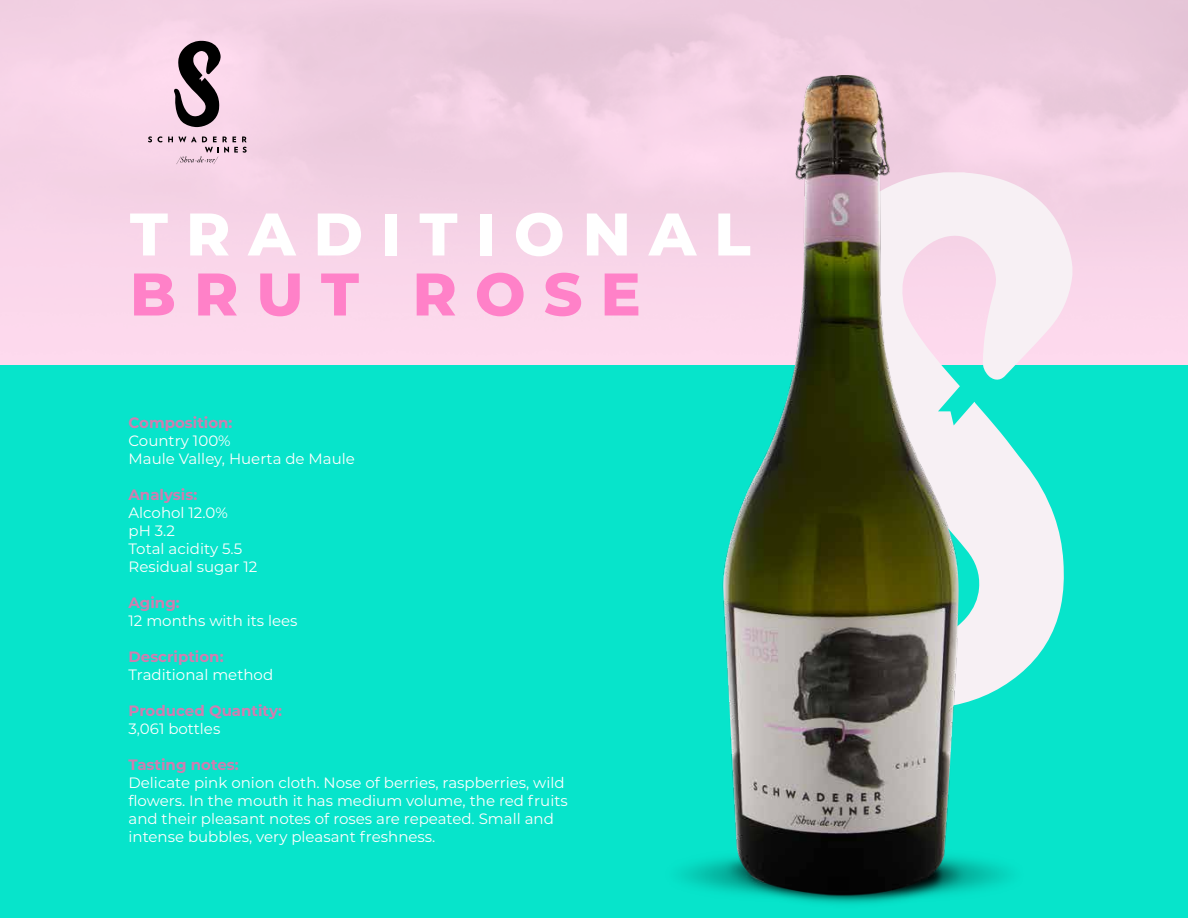
<style>
.page{position:relative;width:1188px;height:918px;background:#fff}
.page>*{position:absolute;margin:0;border:0;box-sizing:border-box;transform-origin:0 0}
.t1{font:800 60px "Montserrat";letter-spacing:.3em;color:#fff}
.t2{font:800 60px "Montserrat";letter-spacing:.3em;color:#ff81c8}
.t3{font:15px/18px "Montserrat";color:#fff}
.t4{font:700 15px "Montserrat";color:#d07eb0}
</style>
<div class="page">
<div style="left:0;top:358px;width:1188px;height:560px;background:#07e4cb"></div>
<img style="left:0;top:0;width:436px;height:364px">
<img style="left:436px;top:0;width:752px;height:904px">
<svg style="left:174px;top:41px;width:47px;height:86px;background:#73636c"></svg>
<svg style="left:148px;top:136px;width:14px;height:6px"></svg>
<svg style="left:168px;top:136px;width:79px;height:28px;background:#dabccd"></svg>
<h1 class="t1" style="left:130px;top:190px;width:622px">TRADITIONAL</h1>
<h1 class="t2" style="left:130px;top:250px;width:512px">BRUT ROSE</h1>
<p class="t4" style="left:129px;top:412px;width:106px">Composition:</p>
<p class="t3" style="left:129px;top:431px;width:228px">Country 100%<br>Maule Valley, Huerta de Maule</p>
<p class="t4" style="left:129px;top:484px;width:70px">Analysis:</p>
<p class="t3" style="left:129px;top:503px;width:130px">Alcohol 12.0%<br>pH 3.2<br>Total acidity 5.5<br>Residual sugar 12</p>
<p class="t4" style="left:129px;top:592px;width:53px">Aging:</p>
<p class="t3" style="left:129px;top:611px;width:171px">12 months with its lees</p>
<p class="t4" style="left:129px;top:646px;width:97px">Description:</p>
<p class="t3" style="left:129px;top:665px;width:146px">Traditional method</p>
<p class="t4" style="left:129px;top:700px;width:155px">Produced Quantity:</p>
<p class="t3" style="left:129px;top:719px;width:93px">3,061 bottles</p>
<p class="t4" style="left:129px;top:754px;width:112px">Tasting notes:</p>
<p class="t3" style="left:129px;top:773px;width:441px">Delicate pink onion cloth. Nose of berries, raspberries, wild flowers. In the mouth it has medium volume, the red fruits and their pleasant notes of roses are repeated. Small and intense bubbles, very pleasant freshness.</p>
</div>
